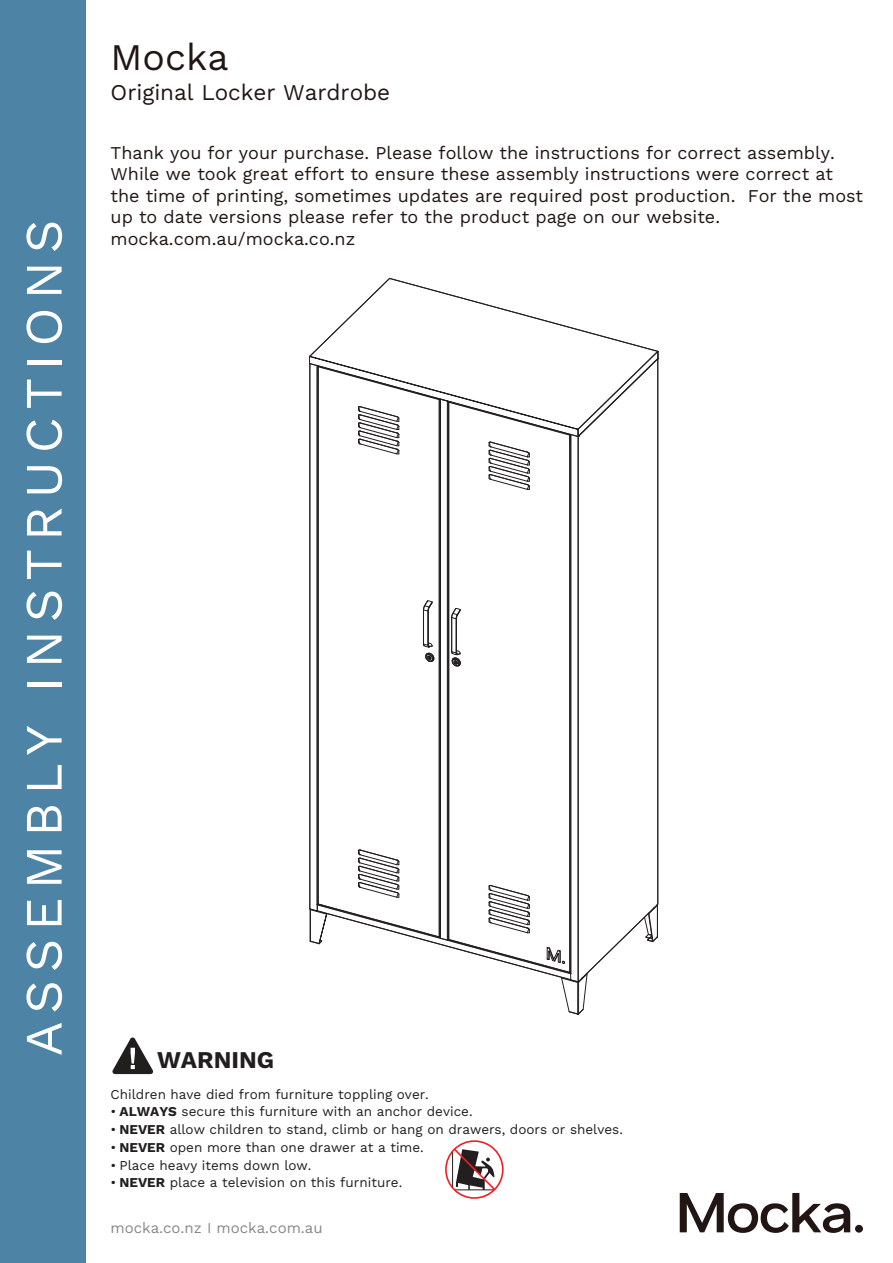
<style>
.page{position:relative;width:893px;height:1263px;background:#fff}
.page>*{position:absolute;margin:0;border:0;box-sizing:border-box;transform-origin:0 0}
.t1{font:52.5px "Work Sans";letter-spacing:.15em;color:#fff}
.t2{font:37.5px "Work Sans";color:#211613}
.t3{font:700 24px "Work Sans";color:#211e1e}
.t4{font:22.5px "Work Sans";color:#211613}
.t5{font:18px/21.6px "Work Sans";color:#211613}
.t6{font:15px "Work Sans";color:#898888}
.t7{font:13.5px "Work Sans";color:#211e1e}
.s1{font-weight:700}
</style>
<div class="page">
<svg style="left:680px;top:1193px;width:170px;height:40px"></svg>
<div style="left:855px;top:1225px;width:8px;height:7px;background:#211613;border-radius:50%"></div>
<div style="left:0;top:0;width:85px;height:1263px;background:#4d84a6"></div>
<svg style="left:309px;top:278px;width:350px;height:737px"></svg>
<svg style="left:112px;top:1037px;width:42px;height:37px"></svg>
<svg style="left:445px;top:1140px;width:59px;height:59px"></svg>
<h1 class="t1" style="left:4px;top:1056px;width:838px;rotate:-90deg">ASSEMBLY INSTRUCTIONS</h1>
<h2 class="t2" style="left:111px;top:29px;width:120px">Mocka</h2>
<p class="t4" style="left:111px;top:75px;width:281px">Original Locker Wardrobe</p>
<p class="t5" style="left:111px;top:141px;width:754px">Thank you for your purchase. Please follow the instructions for correct assembly.<br>While we took great effort to ensure these assembly instructions were correct at the time of printing, sometimes updates are required post production. For the most up to date versions please refer to the product page on our website. mocka.com.au/mocka.co.nz</p>
<h3 class="t3" style="left:157px;top:1041px;width:119px">WARNING</h3>
<p class="t7" style="left:111px;top:1084px;width:320px">Children have died from furniture toppling over.</p>
<p class="t7" style="left:111px;top:1101px;width:364px">• <span class="s1">ALWAYS</span> secure this furniture with an anchor device.</p>
<p class="t7" style="left:111px;top:1119px;width:514px">• <span class="s1">NEVER</span> allow children to stand, climb or hang on drawers, doors or shelves.</p>
<p class="t7" style="left:111px;top:1137px;width:315px">• <span class="s1">NEVER</span> open more than one drawer at a time.</p>
<p class="t7" style="left:111px;top:1155px;width:202px">• Place heavy items down low.</p>
<p class="t7" style="left:111px;top:1172px;width:293px">• <span class="s1">NEVER</span> place a television on this furniture.</p>
<p class="t6" style="left:111px;top:1216px;width:214px">mocka.co.nz I mocka.com.au</p>
</div>
